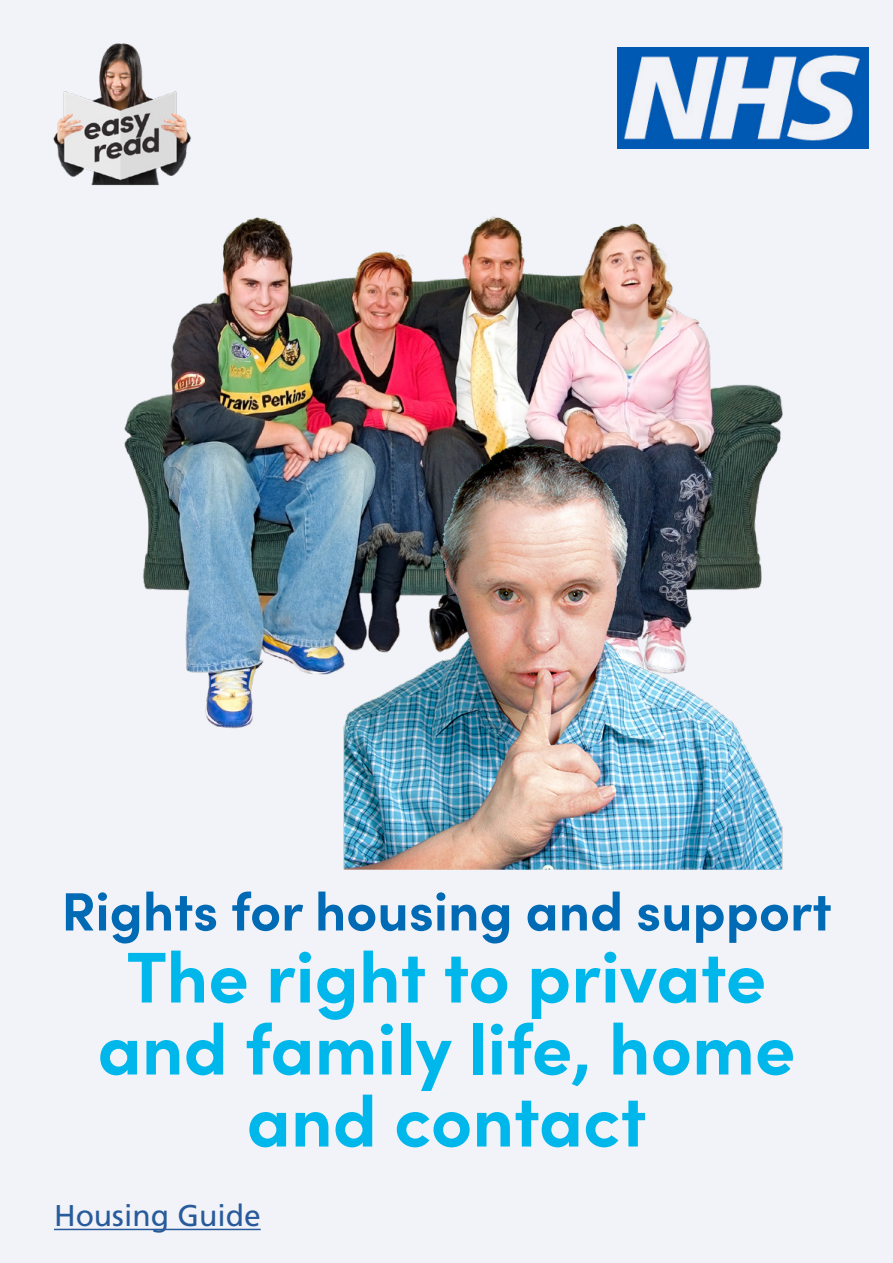
<style>
.page{position:relative;width:893px;height:1263px;background:#f2f3f8}
.page>*{position:absolute;margin:0;border:0;box-sizing:border-box;transform-origin:0 0}
.t1{font:700 72px/72px "Sofia Pro";color:#00b7ec;text-align:center}
.t2{font:700 54px "Sofia Pro";color:#006ab4}
.t3{font:30px "Frutiger";color:#275b9b}
</style>
<div class="page">
<img style="left:53px;top:43px;width:138px;height:143px">
<img style="left:617px;top:47px;width:251px;height:102px">
<img style="left:124px;top:216px;width:659px;height:513px">
<img style="left:338px;top:430px;width:445px;height:440px">
<hr style="left:54px;top:1229px;width:207px;height:1px;background:#275b9b">
<h1 class="t2" style="left:61px;top:870px;width:772px">Rights for housing and support</h1>
<h1 class="t1" style="left:98px;top:935px;width:699px">The right to private and family life, home and contact</h1>
<p class="t3" style="left:54px;top:1198px;width:208px">Housing Guide</p>
</div>
